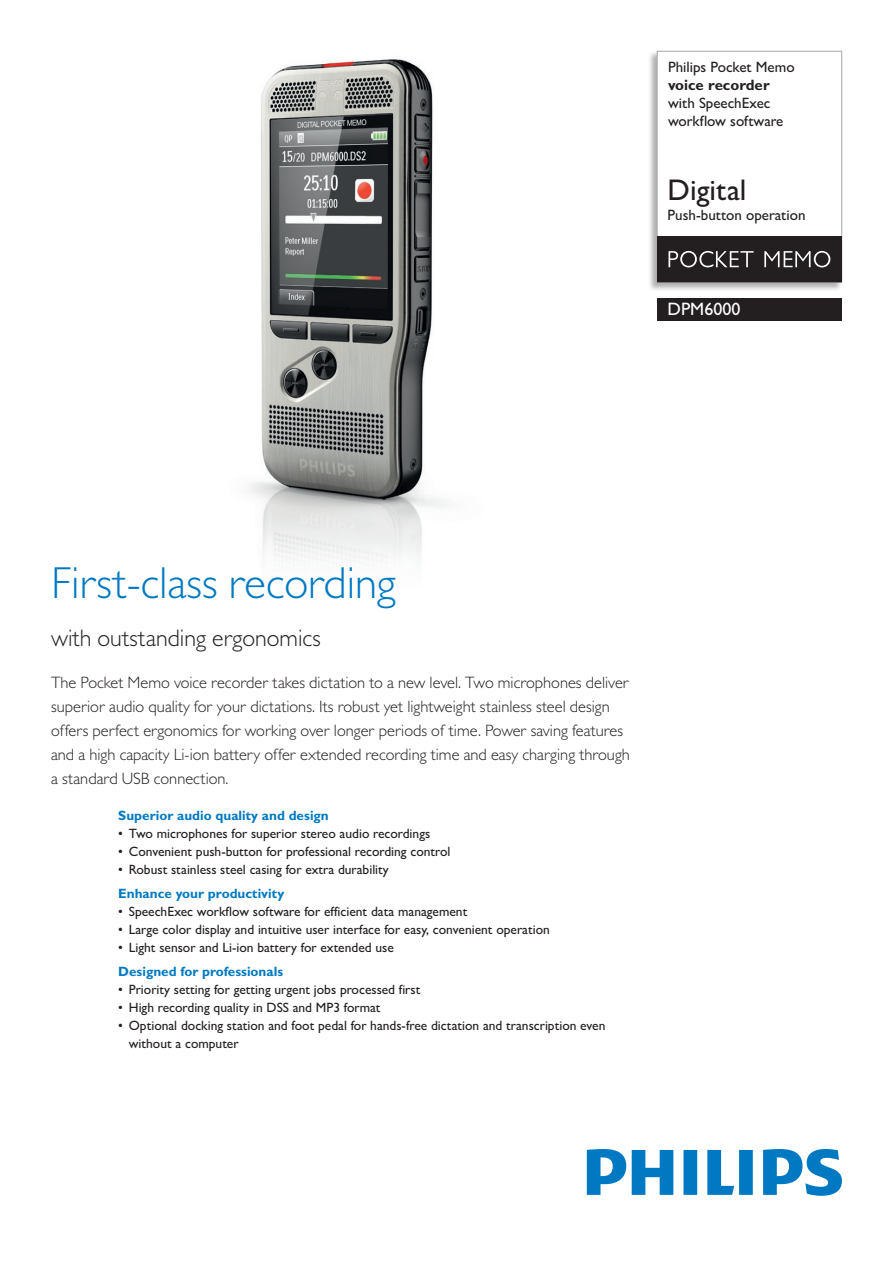
<style>
.page{position:relative;width:893px;height:1263px;background:#fff}
.page>*{position:absolute;margin:0;border:0;box-sizing:border-box;transform-origin:0 0}
.t1{font:300 45px "Gill Sans MT Pro";color:#0079c2}
.t2{font:500 30px "Gill Sans MT Pro";color:#231f20}
.t3{font:300 24px "Gill Sans MT Pro";color:#231f20}
.t4{font:500 18px "Gill Sans MT Pro";color:#fff}
.t5{font:300 16.5px/24px "Gill Sans MT Pro";color:#231f20}
.t6{font:500 15px/18px "Gill Sans MT Pro";color:#231f20}
.t7{font:700 15px "Gill Sans MT Pro";color:#231f20}
.t8{font:500 13.5px/18px "Gill Sans MT Pro";color:#231f20}
.t9{font:700 13.5px "Gill Sans MT Pro";color:#0079c2}
</style>
<div class="page">
<img style="left:249px;top:59px;width:200px;height:503px">
<div style="left:648px;top:51px;width:194px;height:240px;background:#231f20;opacity:.35"></div>
<div style="left:657px;top:51px;width:185px;height:231px;background:#fff"></div>
<div style="left:657px;top:51px;width:185px;height:231px;border:1px solid #a8a9ad"></div>
<div style="left:657px;top:298px;width:185px;height:23px;background:#231f20"></div>
<svg style="left:657px;top:236px;width:185px;height:46px;background:#343031"></svg>
<svg style="left:587px;top:1149px;width:255px;height:47px"></svg>
<p class="t6" style="left:668px;top:58px;width:128px">Philips Pocket Memo</p>
<p class="t7" style="left:668px;top:76px;width:103px">voice recorder</p>
<p class="t6" style="left:668px;top:94px;width:117px">with SpeechExec workflow software</p>
<h2 class="t2" style="left:668px;top:172px;width:80px">Digital</h2>
<p class="t6" style="left:668px;top:206px;width:139px">Push-button operation</p>
<h3 class="t4" style="left:668px;top:298px;width:74px">DPM6000</h3>
<h1 class="t1" style="left:51px;top:556px;width:346px">First-class recording</h1>
<h3 class="t3" style="left:51px;top:623px;width:271px">with outstanding ergonomics</h3>
<p class="t5" style="left:51px;top:670px;width:580px">The Pocket Memo voice recorder takes dictation to a new level. Two microphones deliver superior audio quality for your dictations. Its robust yet lightweight stainless steel design offers perfect ergonomics for working over longer periods of time. Power saving features and a high capacity Li-ion battery offer extended recording time and easy charging through a standard USB connection.</p>
<p class="t9" style="left:118px;top:807px;width:212px">Superior audio quality and design</p>
<p class="t8" style="left:118px;top:824px;width:314px">• Two microphones for superior stereo audio recordings</p>
<p class="t8" style="left:118px;top:842px;width:334px">• Convenient push-button for professional recording control</p>
<p class="t8" style="left:118px;top:860px;width:272px">• Robust stainless steel casing for extra durability</p>
<p class="t9" style="left:118px;top:885px;width:168px">Enhance your productivity</p>
<p class="t8" style="left:118px;top:902px;width:351px">• SpeechExec workflow software for efficient data management</p>
<p class="t8" style="left:118px;top:920px;width:433px">• Large color display and intuitive user interface for easy, convenient operation</p>
<p class="t8" style="left:118px;top:938px;width:277px">• Light sensor and Li-ion battery for extended use</p>
<p class="t9" style="left:118px;top:963px;width:166px">Designed for professionals</p>
<p class="t8" style="left:118px;top:980px;width:304px">• Priority setting for getting urgent jobs processed first</p>
<p class="t8" style="left:118px;top:998px;width:264px">• High recording quality in DSS and MP3 format</p>
<p class="t8" style="left:129px;top:1016px;width:478px;text-indent:-11px">• Optional docking station and foot pedal for hands-free dictation and transcription even without a computer</p>
</div>
